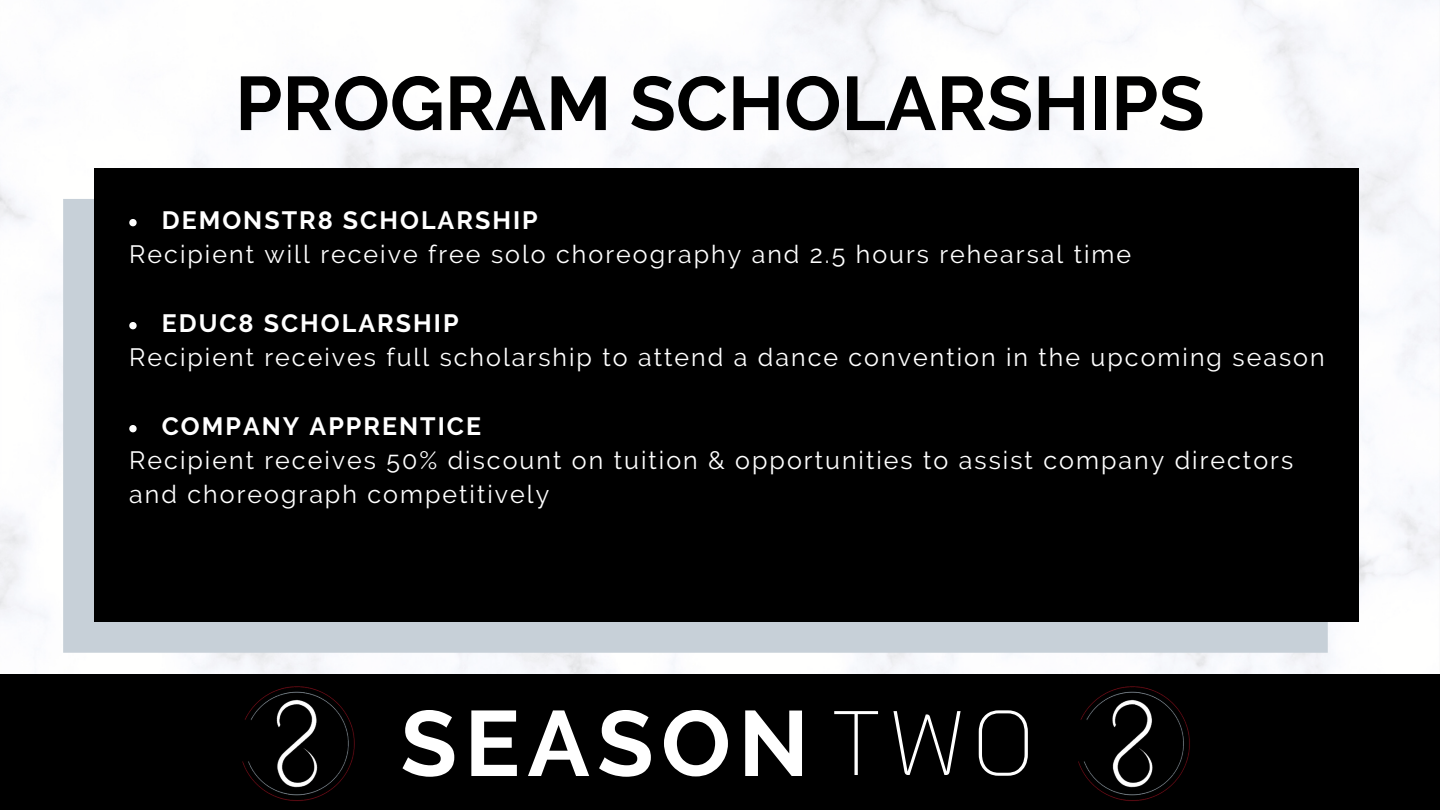
<style>
.page{position:relative;width:1440px;height:810px;background:#fff}
.page>*{position:absolute;margin:0;border:0;box-sizing:border-box;transform-origin:0 0}
.t1{font:700 92.3px "Raleway";letter-spacing:.08em;color:#fff}
.t2{font:700 75.7px "Raleway";color:#000}
.t3{font:25px/34.3px "Raleway";letter-spacing:.08em;color:#fff}
.t4{font:700 25px "Raleway";letter-spacing:.08em;color:#fff}
.s1{font-family:"Bai Jamjuree";font-weight:200;font-size:91.3px}
</style>
<div class="page">
<img style="left:0;top:0;width:1440px;height:675px">
<div style="left:0;top:675px;width:1440px;height:135px;background:#000"></div>
<img style="left:1046px;top:657px;width:173px;height:144px">
<img style="left:211px;top:657px;width:172px;height:144px">
<div style="left:63px;top:199px;width:1265px;height:454px;background:#c7d0d8"></div>
<div style="left:94px;top:168px;width:1265px;height:454px;background:#000"></div>
<svg style="left:129px;top:219px;width:8px;height:7px"></svg>
<svg style="left:129px;top:322px;width:8px;height:7px"></svg>
<svg style="left:129px;top:425px;width:8px;height:7px"></svg>
<h2 class="t2" style="left:235px;top:59px;width:971px">PROGRAM SCHOLARSHIPS</h2>
<p class="t4" style="left:162px;top:205px;width:378px">DEMONSTR8 SCHOLARSHIP</p>
<p class="t3" style="left:129px;top:237px;width:1004px">Recipient will receive free solo choreography and 2.5 hours rehearsal time</p>
<p class="t4" style="left:162px;top:308px;width:298px">EDUC8 SCHOLARSHIP</p>
<p class="t3" style="left:129px;top:340px;width:1197px">Recipient receives full scholarship to attend a dance convention in the upcoming season</p>
<p class="t4" style="left:162px;top:411px;width:321px">COMPANY APPRENTICE</p>
<p class="t3" style="left:129px;top:443px;width:1165px">Recipient receives 50% discount on tuition &amp; opportunities to assist company directors and choreograph competitively</p>
<h1 class="t1" style="left:400px;top:689px;width:635px">SEASON <span class="s1">TWO</span></h1>
</div>
